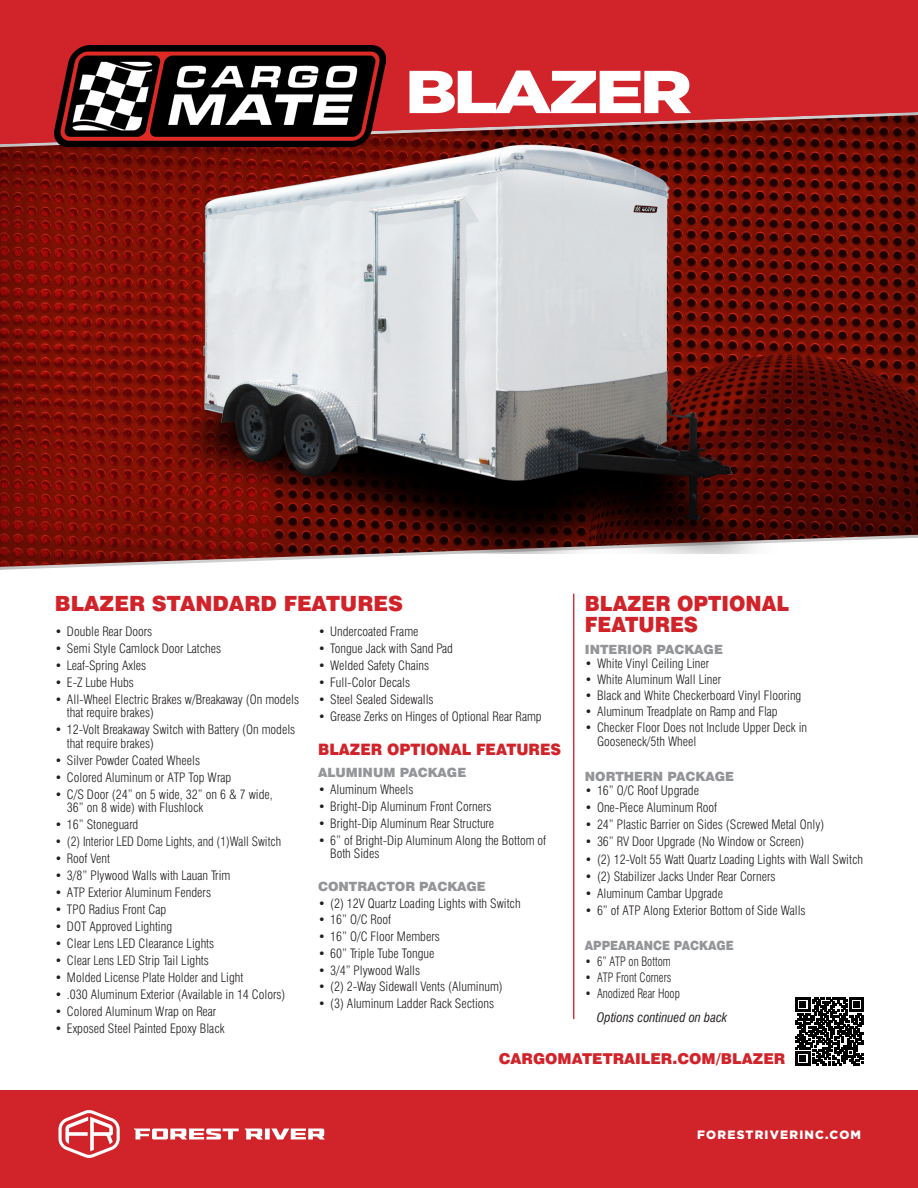
<style>
.page{position:relative;width:918px;height:1188px;background:#fff}
.page>*{position:absolute;margin:0;border:0;box-sizing:border-box;transform-origin:0 0}
.t1{font:900 60.45px "Gotham";letter-spacing:-.05em;color:#fff;scale:1.2 1}
.t2{font:900 21px "Swiss 721 BT";color:#d1232a}
.t3{font:900 21px "Swiss 721 BT";color:#d1232a;scale:.95 1}
.t4{font:900 15.75px "Swiss 721 BT";color:#d1232a;scale:.95 1}
.t5{font:900 15px "Swiss 721 BT";color:#d1232a}
.t6{font:300 condensed 12.75px/13.5px "Swiss 721 BT";color:#231f20}
.t7{font:900 12.75px "Swiss 721 BT";color:#939598}
.t8{font:300 condensed 12.75px "Swiss 721 BT";color:#231f20;scale:.9 1}
.t9{font:300 condensed 12.75px "Swiss 721 BT";color:#231f20;scale:.96 1}
.t10{font:italic condensed 12.75px "Swiss 721 BT";color:#231f20}
.t11{font:900 12.75px "Swiss 721 BT";color:#939598;scale:.9 1}
.t12{font:900 12.15px "Gotham";letter-spacing:.1em;color:#fff}
</style>
<div class="page">
<div style="left:0;top:1090px;width:918px;height:98px;background:#d1232a"></div>
<div style="left:0;top:0;width:918px;height:175px;background:#d1232a"></div>
<svg style="left:0;top:112px;width:918px;height:458px"></svg>
<svg style="left:796px;top:997px;width:68px;height:69px"></svg>
<img style="left:53px;top:112px;width:794px;height:442px">
<hr style="left:573px;top:594px;width:1px;height:425px;background:#d1232a">
<div style="left:265px;top:1129px;width:5px;height:10px;background:#fff"></div>
<svg style="left:134px;top:1129px;width:129px;height:10px"></svg>
<svg style="left:271px;top:1129px;width:54px;height:10px"></svg>
<svg style="left:59px;top:1110px;width:61px;height:48px"></svg>
<img style="left:55px;top:45px;width:331px;height:102px">
<p class="t1" style="left:405px;top:50px;width:241px">BLAZER</p>
<p class="t2" style="left:55px;top:590px;width:350px">BLAZER STANDARD FEATURES</p>
<p class="t3" style="left:585px;top:590px;width:217px">BLAZER OPTIONAL</p>
<p class="t3" style="left:585px;top:611px;width:121px">FEATURES</p>
<p class="t7" style="left:585px;top:642px;width:140px">INTERIOR PACKAGE</p>
<p class="t6" style="left:585px;top:656px;width:126px">• White Vinyl Ceiling Liner</p>
<p class="t6" style="left:585px;top:673px;width:138px">• White Aluminum Wall Liner</p>
<p class="t6" style="left:585px;top:689px;width:218px">• Black and White Checkerboard Vinyl Flooring</p>
<p class="t6" style="left:585px;top:705px;width:194px">• Aluminum Treadplate on Ramp and Flap</p>
<p class="t6" style="left:597px;top:721px;width:212px;line-height:14px;text-indent:-12px">• Checker Floor Does not Include Upper Deck in<br>Gooseneck/5th Wheel</p>
<p class="t7" style="left:585px;top:769px;width:151px">NORTHERN PACKAGE</p>
<p class="t6" style="left:585px;top:783px;width:116px">• 16” O/C Roof Upgrade</p>
<p class="t6" style="left:585px;top:801px;width:134px">• One-Piece Aluminum Roof</p>
<p class="t6" style="left:585px;top:818px;width:241px">• 24” Plastic Barrier on Sides (Screwed Metal Only)</p>
<p class="t6" style="left:585px;top:835px;width:221px">• 36” RV Door Upgrade (No Window or Screen)</p>
<p class="t6" style="left:585px;top:852px;width:280px">• (2) 12-Volt 55 Watt Quartz Loading Lights with Wall Switch</p>
<p class="t6" style="left:585px;top:869px;width:192px">• (2) Stabilizer Jacks Under Rear Corners</p>
<p class="t6" style="left:585px;top:887px;width:140px">• Aluminum Cambar Upgrade</p>
<p class="t6" style="left:585px;top:904px;width:222px">• 6” of ATP Along Exterior Bottom of Side Walls</p>
<p class="t11" style="left:585px;top:937px;width:167px">APPEARANCE PACKAGE</p>
<p class="t8" style="left:585px;top:953px;width:97px">• 6” ATP on Bottom</p>
<p class="t8" style="left:585px;top:969px;width:98px">• ATP Front Corners</p>
<p class="t8" style="left:585px;top:986px;width:107px">• Anodized Rear Hoop</p>
<p class="t10" style="left:597px;top:1010px;width:132px">Options continued on back</p>
<p class="t6" style="left:55px;top:624px;width:99px">• Double Rear Doors</p>
<p class="t6" style="left:55px;top:641px;width:168px">• Semi Style Camlock Door Latches</p>
<p class="t6" style="left:55px;top:658px;width:93px">• Leaf-Spring Axles</p>
<p class="t6" style="left:55px;top:675px;width:81px">• E-Z Lube Hubs</p>
<p class="t6" style="left:67px;top:692px;width:234px;text-indent:-12px">• All-Wheel Electric Brakes w/Breakaway (On models that require brakes)</p>
<p class="t6" style="left:67px;top:723px;width:230px;text-indent:-12px">• 12-Volt Breakaway Switch with Battery (On models that require brakes)</p>
<p class="t6" style="left:55px;top:753px;width:147px">• Silver Powder Coated Wheels</p>
<p class="t6" style="left:55px;top:770px;width:178px">• Colored Aluminum or ATP Top Wrap</p>
<p class="t6" style="left:67px;top:787px;width:207px;text-indent:-12px">• C/S Door (24” on 5 wide, 32” on 6 &amp; 7 wide,<br>36” on 8 wide) with Flushlock</p>
<p class="t6" style="left:55px;top:818px;width:85px">• 16” Stoneguard</p>
<p class="t9" style="left:55px;top:834px;width:237px">• (2) Interior LED Dome Lights, and (1)Wall Switch</p>
<p class="t6" style="left:55px;top:852px;width:57px">• Roof Vent</p>
<p class="t6" style="left:55px;top:869px;width:177px">• 3/8” Plywood Walls with Lauan Trim</p>
<p class="t6" style="left:55px;top:886px;width:158px">• ATP Exterior Aluminum Fenders</p>
<p class="t6" style="left:55px;top:903px;width:113px">• TPO Radius Front Cap</p>
<p class="t6" style="left:55px;top:920px;width:119px">• DOT Approved Lighting</p>
<p class="t6" style="left:55px;top:937px;width:161px">• Clear Lens LED Clearance Lights</p>
<p class="t6" style="left:55px;top:954px;width:156px">• Clear Lens LED Strip Tail Lights</p>
<p class="t6" style="left:55px;top:971px;width:190px">• Molded License Plate Holder and Light</p>
<p class="t6" style="left:55px;top:988px;width:232px">• .030 Aluminum Exterior (Available in 14 Colors)</p>
<p class="t6" style="left:55px;top:1005px;width:163px">• Colored Aluminum Wrap on Rear</p>
<p class="t6" style="left:55px;top:1022px;width:171px">• Exposed Steel Painted Epoxy Black</p>
<p class="t6" style="left:318px;top:624px;width:102px">• Undercoated Frame</p>
<p class="t6" style="left:318px;top:641px;width:136px">• Tongue Jack with Sand Pad</p>
<p class="t6" style="left:318px;top:658px;width:113px">• Welded Safety Chains</p>
<p class="t6" style="left:318px;top:675px;width:94px">• Full-Color Decals</p>
<p class="t6" style="left:318px;top:692px;width:117px">• Steel Sealed Sidewalls</p>
<p class="t6" style="left:318px;top:709px;width:225px">• Grease Zerks on Hinges of Optional Rear Ramp</p>
<p class="t4" style="left:318px;top:740px;width:257px">BLAZER OPTIONAL FEATURES</p>
<p class="t7" style="left:318px;top:765px;width:150px">ALUMINUM PACKAGE</p>
<p class="t6" style="left:318px;top:783px;width:97px">• Aluminum Wheels</p>
<p class="t6" style="left:318px;top:800px;width:175px">• Bright-Dip Aluminum Front Corners</p>
<p class="t6" style="left:318px;top:817px;width:178px">• Bright-Dip Aluminum Rear Structure</p>
<p class="t6" style="left:330px;top:834px;width:217px;text-indent:-12px">• 6” of Bright-Dip Aluminum Along the Bottom of<br>Both Sides</p>
<p class="t7" style="left:318px;top:879px;width:169px">CONTRACTOR PACKAGE</p>
<p class="t6" style="left:318px;top:896px;width:204px">• (2) 12V Quartz Loading Lights with Switch</p>
<p class="t6" style="left:318px;top:913px;width:75px">• 16” O/C Roof</p>
<p class="t6" style="left:318px;top:930px;width:123px">• 16” O/C Floor Members</p>
<p class="t6" style="left:318px;top:946px;width:118px">• 60” Triple Tube Tongue</p>
<p class="t6" style="left:318px;top:963px;width:104px">• 3/4” Plywood Walls</p>
<p class="t6" style="left:318px;top:980px;width:186px">• (2) 2-Way Sidewall Vents (Aluminum)</p>
<p class="t6" style="left:318px;top:997px;width:178px">• (3) Aluminum Ladder Rack Sections</p>
<p class="t5" style="left:499px;top:1049px;width:288px">CARGOMATETRAILER.COM/BLAZER</p>
<p class="t12" style="left:697px;top:1126px;width:165px">FORESTRIVERINC.COM</p>
</div>
